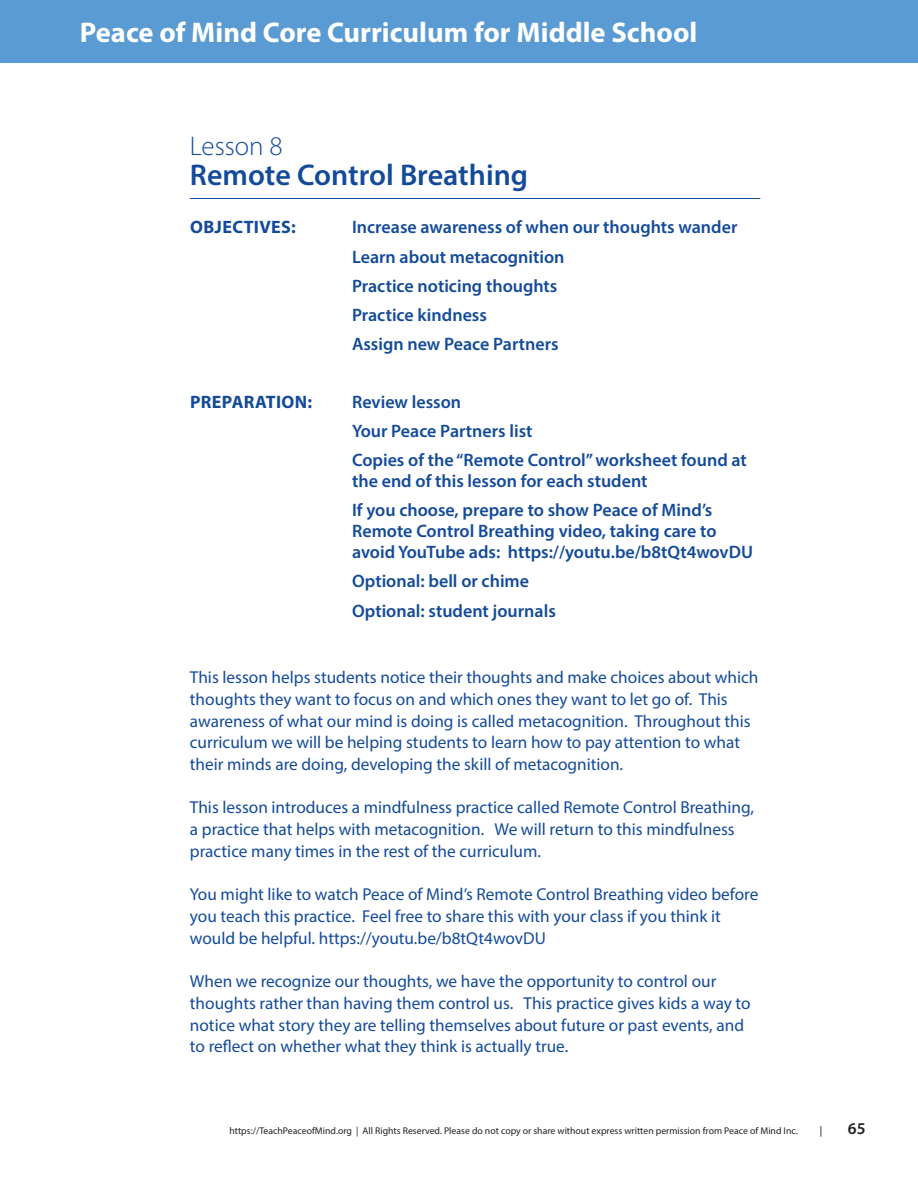
<style>
.page{position:relative;width:918px;height:1188px;background:#fff}
.page>*{position:absolute;margin:0;border:0;box-sizing:border-box;transform-origin:0 0}
.Lesson_Title{font:600 30px "Myriad Pro";color:#134a9a}
.t1{font:700 28.5px "Myriad Pro";color:#fff}
.Week{font:300 27px "Myriad Pro";color:#134a9a}
.Objective{font:600 18px/21px "Myriad Pro";color:#134a9a}
.Objective-2{font:700 18px "Myriad Pro";letter-spacing:.02em;color:#134a9a}
.text_blue{font:17.25px/21.8px "Myriad Pro";color:#134a9a}
.Text_blue{font:17.25px/21.8px "Myriad Pro";color:#134a9a}
.t2{font:600 16.5px "Myriad Pro";color:#231f20}
.t3{font:10.5px "Cronos MM 408 7";color:#231f20}
.t4{font:9.75px "Myriad Pro";color:#231f20}
</style>
<div class="page">
<hr style="left:190px;top:198px;width:570px;height:1px;background:#134a9a">
<div style="left:0;top:0;width:917px;height:63px;background:#5a9bd3"></div>
<p class="t1" style="left:80px;top:14px;width:618px">Peace of Mind Core Curriculum for Middle School</p>
<p class="Week" style="left:190px;top:130px;width:94px">Lesson 8</p>
<p class="Lesson_Title" style="left:190px;top:156px;width:339px">Remote Control Breathing</p>
<p class="Objective-2" style="left:190px;top:216px;width:107px">OBJECTIVES:</p>
<p class="Objective" style="left:352px;top:216px;width:387px">Increase awareness of when our thoughts wander</p>
<p class="Objective" style="left:352px;top:246px;width:214px">Learn about metacognition</p>
<p class="Objective" style="left:352px;top:275px;width:207px">Practice noticing thoughts</p>
<p class="Objective" style="left:352px;top:304px;width:136px">Practice kindness</p>
<p class="Objective" style="left:352px;top:333px;width:208px">Assign new Peace Partners</p>
<p class="Objective-2" style="left:190px;top:390px;width:123px">PREPARATION:</p>
<p class="Objective" style="left:352px;top:391px;width:111px">Review lesson</p>
<p class="Objective" style="left:352px;top:420px;width:182px">Your Peace Partners list</p>
<p class="Objective" style="left:352px;top:449px;width:396px">Copies of the “Remote Control” worksheet found at the end of this lesson for each student</p>
<p class="Objective" style="left:352px;top:499px;width:402px">If you choose, prepare to show Peace of Mind’s<br>Remote Control Breathing video, taking care to avoid YouTube ads: https://youtu.be/b8tQt4wovDU</p>
<p class="Objective" style="left:352px;top:570px;width:178px">Optional: bell or chime</p>
<p class="Objective" style="left:352px;top:600px;width:205px">Optional: student journals</p>
<p class="text_blue" style="left:190px;top:666px;width:569px">This lesson helps students notice their thoughts and make choices about which thoughts they want to focus on and which ones they want to let go of. This awareness of what our mind is doing is called metacognition. Throughout this curriculum we will be helping students to learn how to pay attention to what their minds are doing, developing the skill of metacognition.</p>
<p class="Text_blue" style="left:190px;top:797px;width:565px">This lesson introduces a mindfulness practice called Remote Control Breathing, a practice that helps with metacognition. We will return to this mindfulness practice many times in the rest of the curriculum.</p>
<p class="Text_blue" style="left:190px;top:883px;width:569px">You might like to watch Peace of Mind’s Remote Control Breathing video before you teach this practice. Feel free to share this with your class if you think it would be helpful. https://youtu.be/b8tQt4wovDU</p>
<p class="text_blue" style="left:190px;top:970px;width:562px">When we recognize our thoughts, we have the opportunity to control our thoughts rather than having them control us. This practice gives kids a way to notice what story they are telling themselves about future or past events, and to reflect on whether what they think is actually true.</p>
<p class="t4" style="left:229px;top:1125px;width:569px">https://TeachPeaceofMind.org | All Rights Reserved. Please do not copy or share without express written permission from Peace of Mind Inc.</p>
<p class="t3" style="left:819px;top:1125px;width:5px">|</p>
<p class="t2" style="left:847px;top:1118px;width:19px">65</p>
</div>
